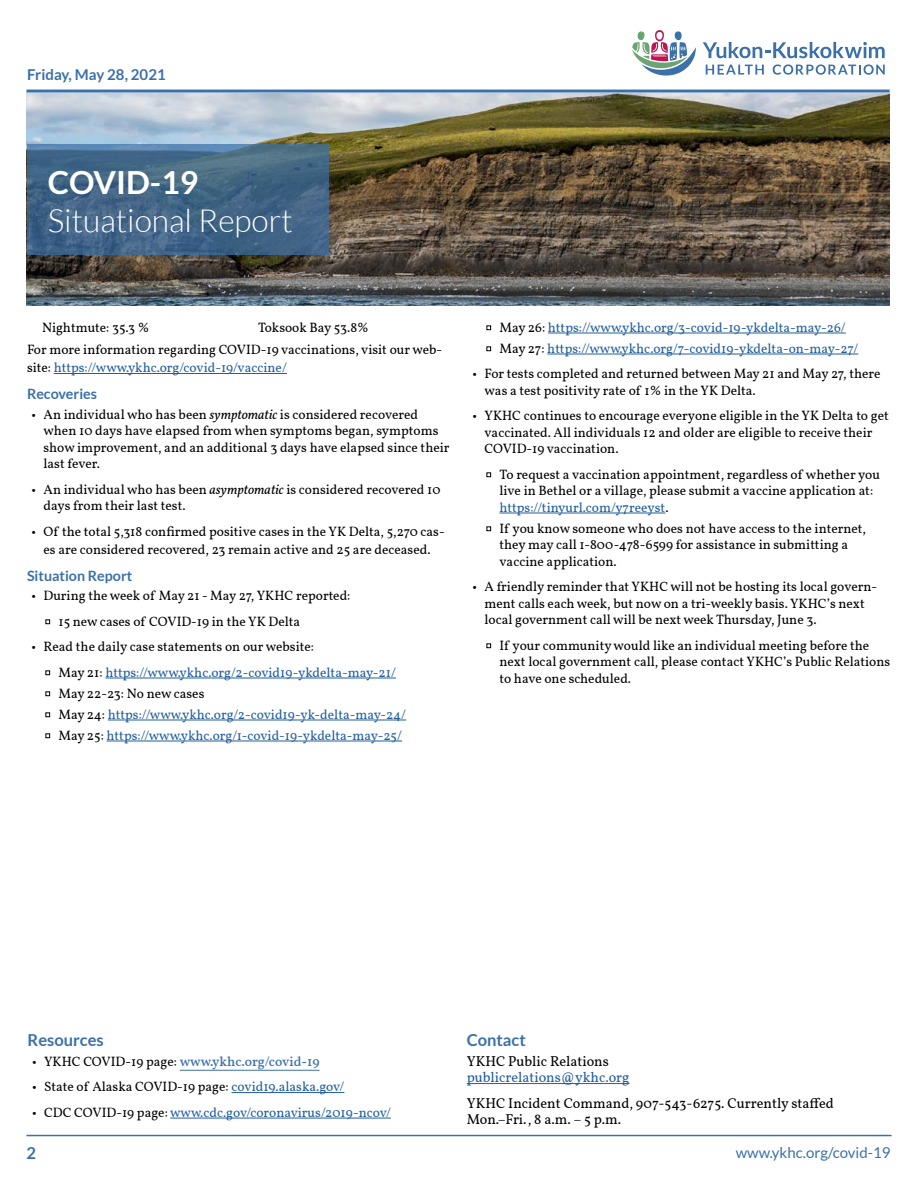
<style>
.page{position:relative;width:918px;height:1188px;background:#fff}
.page>*{position:absolute;margin:0;border:0;box-sizing:border-box;transform-origin:0 0}
.t1{font:300 31.8px "Lato";color:#fff}
.t2{font:700 31.8px "Lato";color:#fff}
.t3{font:700 16.5px "Lato";color:#3b70a9}
.t4{font:15px "Lato";color:#3b70a9}
.t5{font:700 15px "Lato";color:#3b70a9}
.t6{font:14.25px/16.5px "Vollkorn";color:#000}
.t7{font:700 14.25px "Lato";color:#3b70a9}
.t8{font:14.25px "Vollkorn";color:#215e9e}
.t9{font:13.5px/16.5px "Vollkorn";color:#000}
.t10{font:13.5px "Vollkorn";color:#215e9e}
.t11{font:500 13.5px "Vollkorn";color:#3b70a9}
.s1{color:#000}
.s2{font-style:italic}
.s3{font-family:"Garamond Premr Pro";font-size:17.25px}
.s4{font-family:"Garamond Premr Pro";font-size:17.25px;color:#000}
.s5{color:#215e9e}
.s6{font-weight:400;color:#000}
</style>
<div class="page">
<img style="left:26px;top:93px;width:864px;height:212px">
<svg style="left:27px;top:145px;width:301px;height:110px;background:#436787"></svg>
<hr style="left:26px;top:90px;width:864px;height:3px;background:#3b70a9">
<hr style="left:26px;top:1135px;width:866px;height:1px;background:#3b70a9">
<svg style="left:703px;top:42px;width:182px;height:16px"></svg>
<svg style="left:706px;top:65px;width:58px;height:10px"></svg>
<svg style="left:773px;top:64px;width:112px;height:11px"></svg>
<svg style="left:632px;top:30px;width:64px;height:46px"></svg>
<hr style="left:180px;top:1070px;width:140px;height:1px;background:#3b70a9">
<hr style="left:231px;top:1092px;width:113px;height:1px;background:#215e9e">
<hr style="left:170px;top:1118px;width:221px;height:1px;background:#215e9e">
<hr style="left:467px;top:1083px;width:163px;height:1px;background:#215e9e">
<hr style="left:54px;top:373px;width:233px;height:1px;background:#215e9e">
<hr style="left:105px;top:678px;width:291px;height:1px;background:#215e9e">
<hr style="left:108px;top:720px;width:298px;height:1px;background:#215e9e">
<hr style="left:107px;top:741px;width:295px;height:1px;background:#215e9e">
<hr style="left:548px;top:333px;width:298px;height:1px;background:#215e9e">
<hr style="left:547px;top:354px;width:311px;height:1px;background:#215e9e">
<hr style="left:500px;top:513px;width:165px;height:1px;background:#215e9e">
<p class="t5" style="left:27px;top:66px;width:140px">Friday, May 28, 2021</p>
<h1 class="t2" style="left:48px;top:164px;width:152px">COVID-19</h1>
<h1 class="t1" style="left:48px;top:203px;width:247px">Situational Report</h1>
<p class="t9" style="left:27px;top:315px;width:417px;line-height:22.5px;text-indent:231px">Toksook Bay 53.8%<br>For more information regarding COVID-19 vaccinations, visit our web-</p>
<p class="t10" style="left:27px;top:358px;width:261px"><span class="s1">site:</span> https://www.ykhc.org/covid-19/vaccine/</p>
<p class="t7" style="left:27px;top:386px;width:72px">Recoveries</p>
<p class="t9" style="left:44px;top:405px;width:408px;text-indent:-12px">• An individual who has been <span class="s2">symptomatic</span> is considered recovered when 10 days have elapsed from when symptoms began, symptoms show improvement, and an additional 3 days have elapsed since their last fever.</p>
<p class="t9" style="left:44px;top:480px;width:399px;text-indent:-12px">• An individual who has been <span class="s2">asymptomatic</span> is considered recovered 10 days from their last test.</p>
<p class="t9" style="left:32px;top:521px;width:415px;line-height:18px;text-align:center">• Of the total 5,318 confirmed positive cases in the YK Delta, 5,270 cas&shy;es are considered recovered, 23 remain active and 25 are deceased.</p>
<p class="t7" style="left:27px;top:568px;width:107px">Situation Report</p>
<p class="t9" style="left:32px;top:587px;width:320px">• During the week of May 21 - May 27, YKHC reported:</p>
<p class="t9" style="left:45px;top:612px;width:257px"><span class="s3">■</span> 15 new cases of COVID-19 in the YK Delta</p>
<p class="t9" style="left:32px;top:638px;width:284px">• Read the daily case statements on our website:</p>
<p class="t10" style="left:45px;top:662px;width:352px"><span class="s4">■</span> <span class="s1">May 21:</span> https://www.ykhc.org/2-covid19-ykdelta-may-21/</p>
<p class="t9" style="left:45px;top:684px;width:161px"><span class="s3">■</span> May 22-23: No new cases</p>
<p class="t10" style="left:45px;top:704px;width:363px"><span class="s4">■</span> <span class="s1">May 24:</span> https://www.ykhc.org/2-covid19-yk-delta-may-24/</p>
<p class="t10" style="left:45px;top:725px;width:359px"><span class="s4">■</span> <span class="s1">May 25:</span> https://www.ykhc.org/1-covid-19-ykdelta-may-25/</p>
<p class="t9" style="left:42px;top:318px;width:109px">Nightmute: 35.3 %</p>
<p class="t10" style="left:486px;top:317px;width:361px"><span class="s4">■</span> <span class="s1">May 26:</span> https://www.ykhc.org/3-covid-19-ykdelta-may-26/</p>
<p class="t10" style="left:486px;top:338px;width:374px"><span class="s4">■</span> <span class="s1">May 27:</span> https://www.ykhc.org/7-covid19-ykdelta-on-may-27/</p>
<p class="t9" style="left:485px;top:365px;width:398px;text-indent:-12px">• For tests completed and returned between May 21 and May 27, there was a test positivity rate of 1% in the YK Delta.</p>
<p class="t9" style="left:485px;top:407px;width:406px;text-indent:-12px">• YKHC continues to encourage everyone eligible in the YK Delta to get vaccinated. All individuals 12 and older are eligible to receive their<br>COVID-19 vaccination.</p>
<p class="t9" style="left:500px;top:465px;width:382px;text-indent:-14px"><span class="s3">■</span> To request a vaccination appointment, regardless of whether you live in Bethel or a village, please submit a vaccine application at: <span class="s5">https://tinyurl.com/y7reeyst</span>.</p>
<p class="t9" style="left:500px;top:519px;width:368px;text-indent:-14px"><span class="s3">■</span> If you know someone who does not have access to the internet, they may call 1-800-478-6599 for assistance in submitting a vaccine application.</p>
<p class="t9" style="left:485px;top:578px;width:394px;text-indent:-12px">• A friendly reminder that YKHC will not be hosting its local govern&shy;ment calls each week, but now on a tri-weekly basis. YKHC’s next local government call will be next week Thursday, June 3.</p>
<p class="t9" style="left:500px;top:636px;width:392px;text-indent:-14px"><span class="s3">■</span> If your community would like an individual meeting before the next local government call, please contact YKHC’s Public Relations to have one scheduled.</p>
<p class="t3" style="left:28px;top:1031px;width:78px">Resources</p>
<p class="t11" style="left:32px;top:1051px;width:289px"><span class="s6">• YKHC COVID-19 page:</span> www.ykhc.org/covid-19</p>
<p class="t9" style="left:32px;top:1078px;width:314px">• State of Alaska COVID-19 page: <span class="s5">covid19.alaska.gov/</span></p>
<p class="t10" style="left:32px;top:1102px;width:360px"><span class="s1">• CDC COVID-19 page:</span> www.cdc.gov/coronavirus/2019-ncov/</p>
<p class="t3" style="left:467px;top:1031px;width:61px">Contact</p>
<p class="t6" style="left:467px;top:1052px;width:144px">YKHC Public Relations</p>
<p class="t8" style="left:467px;top:1067px;width:164px">publicrelations@ykhc.org</p>
<p class="t6" style="left:467px;top:1094px;width:369px">YKHC Incident Command, 907-543-6275. Currently staffed<br>Mon.–Fri., 8 a.m. – 5 p.m.</p>
<p class="t3" style="left:26px;top:1144px;width:11px">2</p>
<p class="t4" style="left:736px;top:1144px;width:156px">www.ykhc.org/covid-19</p>
</div>
